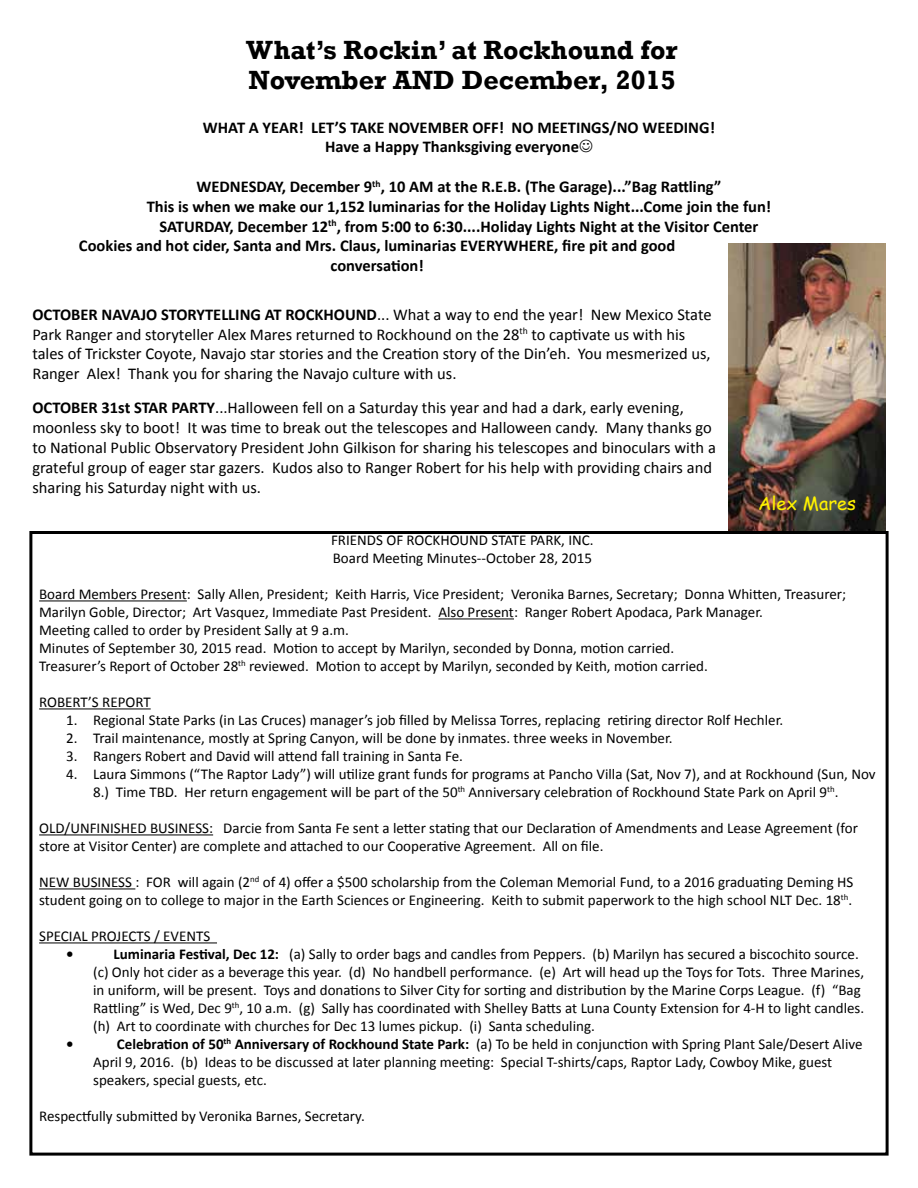
<style>
.page{position:relative;width:918px;height:1188px;background:#fff}
.page>*{position:absolute;margin:0;border:0;box-sizing:border-box;transform-origin:0 0}
.t1{font:700 27px/29.7px "Rockwell";color:#000}
.t2{font:18.3px "Comic Sans MS";color:#fff200}
.t3{font:16.5px/19.8px "Calibri";color:#000}
.t4{font:700 16.5px/19.8px "Calibri";color:#000}
.t5{font:15px/18px "Calibri";color:#000}
.t6{font:700 15px "Calibri";color:#000}
.s1{font-weight:700}
</style>
<div class="page">
<svg style="left:29px;top:530px;width:860px;height:626px"></svg>
<img style="left:729px;top:244px;width:157px;height:287px">
<h1 class="t1" style="left:246px;top:35px;width:433px">What’s Rockin’ at Rockhound for<br>November AND December, 2015</h1>
<p class="t4" style="left:325px;top:117px;width:392px;text-indent:-122px">WHAT A YEAR! LET’S TAKE NOVEMBER OFF! NO MEETINGS/NO WEEDING!<br>Have a Happy Thanksgiving everyone</p>
<p class="t4" style="left:197px;top:177px;width:526px">WEDNESDAY, December 9<sup>th</sup>, 10 AM at the R.E.B. (The Garage)...”Bag Rattling”</p>
<p class="t4" style="left:147px;top:196px;width:626px">This is when we make our 1,152 luminarias for the Holiday Lights Night...Come join the fun!</p>
<p class="t4" style="left:160px;top:216px;width:600px">SATURDAY, December 12<sup>th</sup>, from 5:00 to 6:30....Holiday Lights Night at the Visitor Center</p>
<p class="t4" style="left:79px;top:236px;width:598px">Cookies and hot cider, Santa and Mrs. Claus, luminarias EVERYWHERE, fire pit and good</p>
<p class="t4" style="left:331px;top:256px;width:95px">conversation!</p>
<p class="t3" style="left:32px;top:305px;width:681px"><span class="s1">OCTOBER NAVAJO STORYTELLING AT ROCKHOUND</span>... What a way to end the year! New Mexico State Park Ranger and storyteller Alex Mares returned to Rockhound on the 28<sup>th</sup> to captivate us with his tales of Trickster Coyote, Navajo star stories and the Creation story of the Din’eh. You mesmerized us, Ranger Alex! Thank you for sharing the Navajo culture with us.</p>
<p class="t3" style="left:32px;top:398px;width:685px"><span class="s1">OCTOBER 31st STAR PARTY</span>...Halloween fell on a Saturday this year and had a dark, early evening, moonless sky to boot! It was time to break out the telescopes and Halloween candy. Many thanks go to National Public Observatory President John Gilkison for sharing his telescopes and binoculars with a grateful group of eager star gazers. Kudos also to Ranger Robert for his help with providing chairs and sharing his Saturday night with us.</p>
<p class="t2" style="left:758px;top:490px;width:99px">Alex Mares</p>
<p class="t5" style="left:331px;top:531px;width:264px">FRIENDS OF ROCKHOUND STATE PARK, INC.<br>Board Meeting Minutes--October 28, 2015</p>
<p class="t5" style="left:39px;top:585px;width:808px">Board Members Present: Sally Allen, President; Keith Harris, Vice President; Veronika Barnes, Secretary; Donna Whitten, Treasurer; Marilyn Goble, Director; Art Vasquez, Immediate Past President. Also Present: Ranger Robert Apodaca, Park Manager.<br>Meeting called to order by President Sally at 9 a.m.<br>Minutes of September 30, 2015 read. Motion to accept by Marilyn, seconded by Donna, motion carried.<br>Treasurer’s Report of October 28<sup>th</sup> reviewed. Motion to accept by Marilyn, seconded by Keith, motion carried.</p>
<p class="t5" style="left:39px;top:693px;width:113px">ROBERT’S REPORT</p>
<p class="t5" style="left:66px;top:711px;width:719px">1. Regional State Parks (in Las Cruces) manager’s job filled by Melissa Torres, replacing retiring director Rolf Hechler.</p>
<p class="t5" style="left:66px;top:729px;width:608px">2. Trail maintenance, mostly at Spring Canyon, will be done by inmates. three weeks in November.</p>
<p class="t5" style="left:66px;top:747px;width:398px">3. Rangers Robert and David will attend fall training in Santa Fe.</p>
<p class="t5" style="left:93px;top:765px;width:784px;text-indent:-27px">4. Laura Simmons (“The Raptor Lady”) will utilize grant funds for programs at Pancho Villa (Sat, Nov 7), and at Rockhound (Sun, Nov<br>8.) Time TBD. Her return engagement will be part of the 50<sup>th</sup> Anniversary celebration of Rockhound State Park on April 9<sup>th</sup>.</p>
<p class="t5" style="left:39px;top:819px;width:820px">OLD/UNFINISHED BUSINESS: Darcie from Santa Fe sent a letter stating that our Declaration of Amendments and Lease Agreement (for store at Visitor Center) are complete and attached to our Cooperative Agreement. All on file.</p>
<p class="t5" style="left:39px;top:873px;width:816px">NEW BUSINESS : FOR will again (2<sup>nd</sup> of 4) offer a $500 scholarship from the Coleman Memorial Fund, to a 2016 graduating Deming HS student going on to college to major in the Earth Sciences or Engineering. Keith to submit paperwork to the high school NLT Dec. 18<sup>th</sup>.</p>
<p class="t5" style="left:39px;top:927px;width:173px">SPECIAL PROJECTS / EVENTS</p>
<p class="t6" style="left:66px;top:945px;width:9px">•</p>
<p class="t5" style="left:93px;top:945px;width:773px;text-indent:20px"><span class="s1">Luminaria Festival, Dec 12:</span> (a) Sally to order bags and candles from Peppers. (b) Marilyn has secured a biscochito source. (c) Only hot cider as a beverage this year. (d) No handbell performance. (e) Art will head up the Toys for Tots. Three Marines, in uniform, will be present. Toys and donations to Silver City for sorting and distribution by the Marine Corps League. (f) “Bag Rattling” is Wed, Dec 9<sup>th</sup>, 10 a.m. (g) Sally has coordinated with Shelley Batts at Luna County Extension for 4-H to light candles. (h) Art to coordinate with churches for Dec 13 lumes pickup. (i) Santa scheduling.</p>
<p class="t6" style="left:66px;top:1035px;width:9px">•</p>
<p class="t5" style="left:93px;top:1035px;width:771px;text-indent:24px"><span class="s1">Celebration of 50</span><sup>th</sup> <span class="s1">Anniversary of Rockhound State Park:</span> (a) To be held in conjunction with Spring Plant Sale/Desert Alive<br>April 9, 2016. (b) Ideas to be discussed at later planning meeting: Special T-shirts/caps, Raptor Lady, Cowboy Mike, guest speakers, special guests, etc.</p>
<p class="t5" style="left:39px;top:1107px;width:327px">Respectfully submitted by Veronika Barnes, Secretary.</p>
</div>
